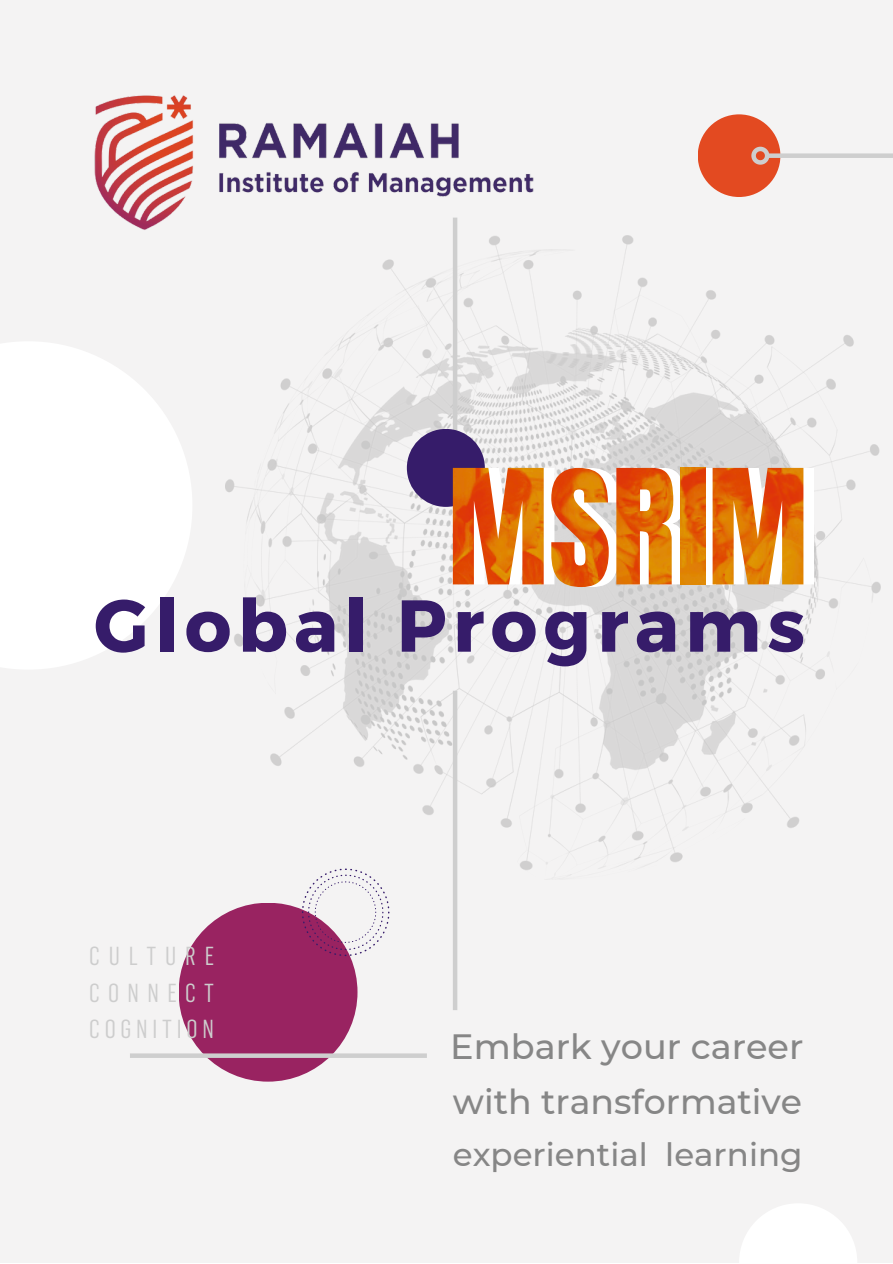
<style>
.page{position:relative;width:893px;height:1264px;background:#fff}
.page>*{position:absolute;margin:0;border:0;box-sizing:border-box;transform-origin:0 0}
.t1{font:700 73.2px "Montserrat";letter-spacing:.085em;color:#361c6a}
.t2{font:500 35.1px "Montserrat";color:#868686}
.t3{font:500 34.65px "Montserrat";color:#868686}
.t4{font:500 32.4px "Montserrat";color:#868686}
.t5{font:25.5px "Flama Condensed";letter-spacing:.19em;color:#cdcdcd}
.t6{font:25.5px "Flama Condensed";letter-spacing:.345em;color:#cdcdcd}
.t7{font:25.5px "Flama Condensed";letter-spacing:.325em;color:#cdcdcd}
</style>
<div class="page">
<div style="left:0;top:0;width:892px;height:1262px;background:#f4f3f3"></div>
<img style="left:94px;top:95px;width:440px;height:140px">
<img style="left:225px;top:235px;width:655px;height:644px">
<div style="left:0;top:341px;width:192px;height:328px;background:#fff"></div>
<div style="left:178px;top:902px;width:179px;height:179px;background:#992361;border-radius:50%"></div>
<svg style="left:543px;top:468px;width:8px;height:116px"></svg>
<svg style="left:673px;top:468px;width:7px;height:116px"></svg>
<div style="left:691px;top:468px;width:24px;height:116px;background:#fff"></div>
<svg style="left:608px;top:468px;width:11px;height:119px"></svg>
<svg style="left:803px;top:468px;width:11px;height:116px"></svg>
<hr style="left:453px;top:217px;width:4px;height:230px;background:#cecece">
<hr style="left:453px;top:690px;width:4px;height:320px;background:#cecece">
<div style="left:407px;top:429px;width:78px;height:78px;background:#361c6a;border-radius:50%"></div>
<img style="left:453px;top:468px;width:90px;height:116px">
<img style="left:616px;top:468px;width:57px;height:116px">
<img style="left:680px;top:468px;width:25px;height:116px">
<img style="left:551px;top:468px;width:57px;height:119px">
<img style="left:712px;top:468px;width:91px;height:116px">
<svg style="left:130px;top:1053px;width:297px;height:4px"></svg>
<div style="left:697px;top:114px;width:83px;height:83px;background:#e34a21;border-radius:50%"></div>
<div style="left:768px;top:153px;width:124px;height:5px;background:#cecece"></div>
<svg style="left:751px;top:146px;width:21px;height:19px"></svg>
<svg style="left:302px;top:868px;width:87px;height:88px"></svg>
<div style="left:739px;top:1203px;width:118px;height:59px;background:#fff"></div>
<p class="t1" style="left:94px;top:581px;width:712px">Global Programs</p>
<p class="t6" style="left:89px;top:940px;width:126px">CULTURE</p>
<p class="t7" style="left:89px;top:976px;width:126px">CONNECT</p>
<p class="t5" style="left:89px;top:1013px;width:126px">COGNITION</p>
<p class="t2" style="left:450px;top:1025px;width:355px">Embark your career</p>
<p class="t3" style="left:453px;top:1080px;width:351px">with transformative</p>
<p class="t4" style="left:453px;top:1134px;width:351px">experiential learning</p>
</div>
